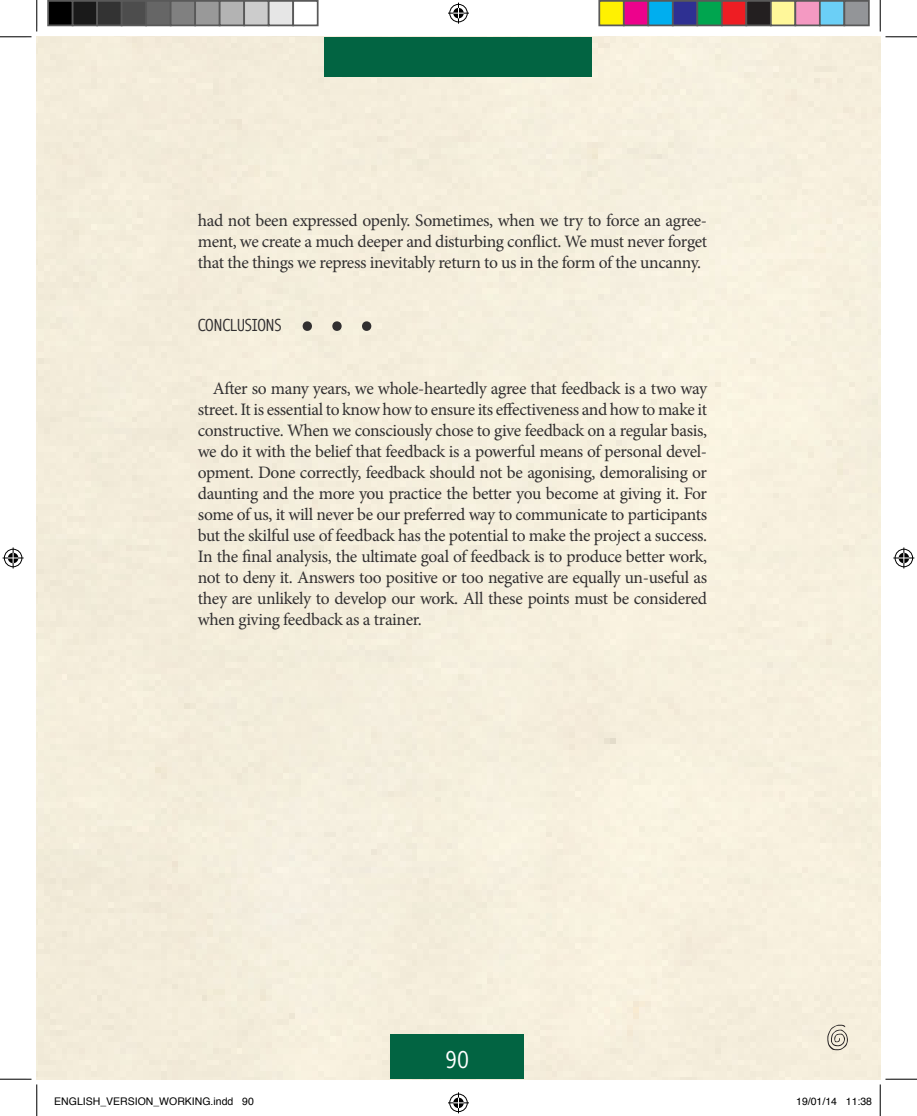
<style>
.page{position:relative;width:917px;height:1116px;background:#fff}
.page>*{position:absolute;margin:0;border:0;box-sizing:border-box;transform-origin:0 0}
.t1{font:105px "Oyster Extras";color:#231f20}
.t2{font:700 63px "Minion Pro";color:#312f30}
.Indice{font:24.5px "Mono Spatial";color:#fff}
.Texto_Capitulo{font:17.5px/21px "Minion Pro";letter-spacing:-.02em;color:#312f30;text-align:justify}
.Subtitulo_Capitulo{font:17.5px "Mono Spatial";letter-spacing:-.055em;color:#312f30}
.t3{font:10.5px "Helvetica";color:#000}
</style>
<div class="page">
<div style="left:37px;top:37px;width:843px;height:1041px;background:#f5efdd"></div>
<div style="left:390px;top:1034px;width:133px;height:44px;background:#026442"></div>
<div style="left:324px;top:37px;width:268px;height:39px;background:#026442"></div>
<hr style="left:0;top:36px;width:32px;height:1px;background:#000">
<hr style="left:885px;top:36px;width:32px;height:1px;background:#000">
<hr style="left:0;top:1078px;width:32px;height:1px;background:#000">
<hr style="left:885px;top:1078px;width:32px;height:1px;background:#000">
<hr style="left:36px;top:0;width:1px;height:32px;background:#000">
<hr style="left:36px;top:1084px;width:1px;height:31px;background:#000">
<hr style="left:880px;top:0;width:1px;height:32px;background:#000">
<hr style="left:880px;top:1084px;width:1px;height:31px;background:#000">
<svg style="left:448px;top:3px;width:21px;height:21px"></svg>
<svg style="left:448px;top:1092px;width:21px;height:21px"></svg>
<svg style="left:3px;top:547px;width:21px;height:21px"></svg>
<svg style="left:893px;top:547px;width:21px;height:21px"></svg>
<div style="left:48px;top:1px;width:25px;height:24px;background:#000"></div>
<div style="left:47px;top:0;width:27px;height:26px;border:2px solid #595959"></div>
<div style="left:73px;top:1px;width:24px;height:24px;background:#1a1a1a"></div>
<div style="left:72px;top:0;width:26px;height:26px;border:2px solid #595959"></div>
<div style="left:97px;top:1px;width:25px;height:24px;background:#333"></div>
<div style="left:96px;top:0;width:26px;height:26px;border:2px solid #595959"></div>
<div style="left:122px;top:1px;width:24px;height:24px;background:#4d4d4d"></div>
<div style="left:121px;top:0;width:26px;height:26px;border:2px solid #595959"></div>
<div style="left:146px;top:1px;width:25px;height:24px;background:#666"></div>
<div style="left:145px;top:0;width:27px;height:26px;border:2px solid #595959"></div>
<div style="left:171px;top:1px;width:24px;height:24px;background:#808080"></div>
<div style="left:170px;top:0;width:26px;height:26px;border:2px solid #595959"></div>
<div style="left:195px;top:1px;width:25px;height:24px;background:#999"></div>
<div style="left:194px;top:0;width:26px;height:26px;border:2px solid #595959"></div>
<div style="left:220px;top:1px;width:24px;height:24px;background:#b3b3b3"></div>
<div style="left:219px;top:0;width:26px;height:26px;border:2px solid #595959"></div>
<div style="left:244px;top:1px;width:25px;height:24px;background:#ccc"></div>
<div style="left:243px;top:0;width:27px;height:26px;border:2px solid #595959"></div>
<div style="left:269px;top:1px;width:24px;height:24px;background:#e6e6e6"></div>
<div style="left:268px;top:0;width:26px;height:26px;border:2px solid #595959"></div>
<div style="left:292px;top:0;width:26px;height:26px;border:2px solid #595959"></div>
<div style="left:599px;top:1px;width:25px;height:24px;background:#fff101"></div>
<div style="left:598px;top:0;width:27px;height:26px;border:2px solid #595959"></div>
<div style="left:624px;top:1px;width:24px;height:24px;background:#ed028c"></div>
<div style="left:623px;top:0;width:26px;height:26px;border:2px solid #595959"></div>
<div style="left:648px;top:1px;width:25px;height:24px;background:#00aeef"></div>
<div style="left:647px;top:0;width:27px;height:26px;border:2px solid #595959"></div>
<div style="left:673px;top:1px;width:24px;height:24px;background:#2e3092"></div>
<div style="left:672px;top:0;width:26px;height:26px;border:2px solid #595959"></div>
<div style="left:697px;top:1px;width:25px;height:24px;background:#00a54f"></div>
<div style="left:696px;top:0;width:27px;height:26px;border:2px solid #595959"></div>
<div style="left:722px;top:1px;width:24px;height:24px;background:#ee1d23"></div>
<div style="left:721px;top:0;width:26px;height:26px;border:2px solid #595959"></div>
<div style="left:746px;top:1px;width:25px;height:24px;background:#231f20"></div>
<div style="left:745px;top:0;width:27px;height:26px;border:2px solid #595959"></div>
<div style="left:771px;top:1px;width:24px;height:24px;background:#fff79a"></div>
<div style="left:770px;top:0;width:26px;height:26px;border:2px solid #595959"></div>
<div style="left:795px;top:1px;width:25px;height:24px;background:#f499c2"></div>
<div style="left:794px;top:0;width:27px;height:26px;border:2px solid #595959"></div>
<div style="left:820px;top:1px;width:24px;height:24px;background:#6bcff6"></div>
<div style="left:819px;top:0;width:26px;height:26px;border:2px solid #595959"></div>
<div style="left:844px;top:1px;width:25px;height:24px;background:#939598"></div>
<div style="left:843px;top:0;width:27px;height:26px;border:2px solid #595959"></div>
<p class="Texto_Capitulo" style="left:198px;top:210px;width:511px">had not been expressed openly. Sometimes, when we try to force an agree&shy;ment, we create a much deeper and disturbing conflict. We must never forget that the things we repress inevitably return to us in the form of the uncanny.</p>
<p class="Subtitulo_Capitulo" style="left:198px;top:315px;width:86px">CONCLUSIONS</p>
<p class="t2" style="left:299px;top:265px;width:77px">. . .</p>
<p class="Texto_Capitulo" style="left:198px;top:378px;width:511px;text-indent:15px">After so many years, we whole-heartedly agree that feedback is a two way street. It is essential to know how to ensure its effectiveness and how to make it constructive. When we consciously chose to give feedback on a regular basis, we do it with the belief that feedback is a powerful means of personal devel&shy;opment. Done correctly, feedback should not be agonising, demoralising or daunting and the more you practice the better you become at giving it. For some of us, it will never be our preferred way to communicate to participants but the skilful use of feedback has the potential to make the project a success.<br>In the final analysis, the ultimate goal of feedback is to produce better work, not to deny it. Answers too positive or too negative are equally un-useful as they are unlikely to develop our work. All these points must be considered when giving feedback as a trainer.</p>
<p class="Indice" style="left:445px;top:1046px;width:25px">90</p>
<p class="t1" style="left:827px;top:975px;width:27px">U</p>
<p class="t3" style="left:54px;top:1093px;width:201px">ENGLISH_VERSION_WORKING.indd 90</p>
<p class="t3" style="left:796px;top:1093px;width:77px">19/01/14 11:38</p>
</div>
